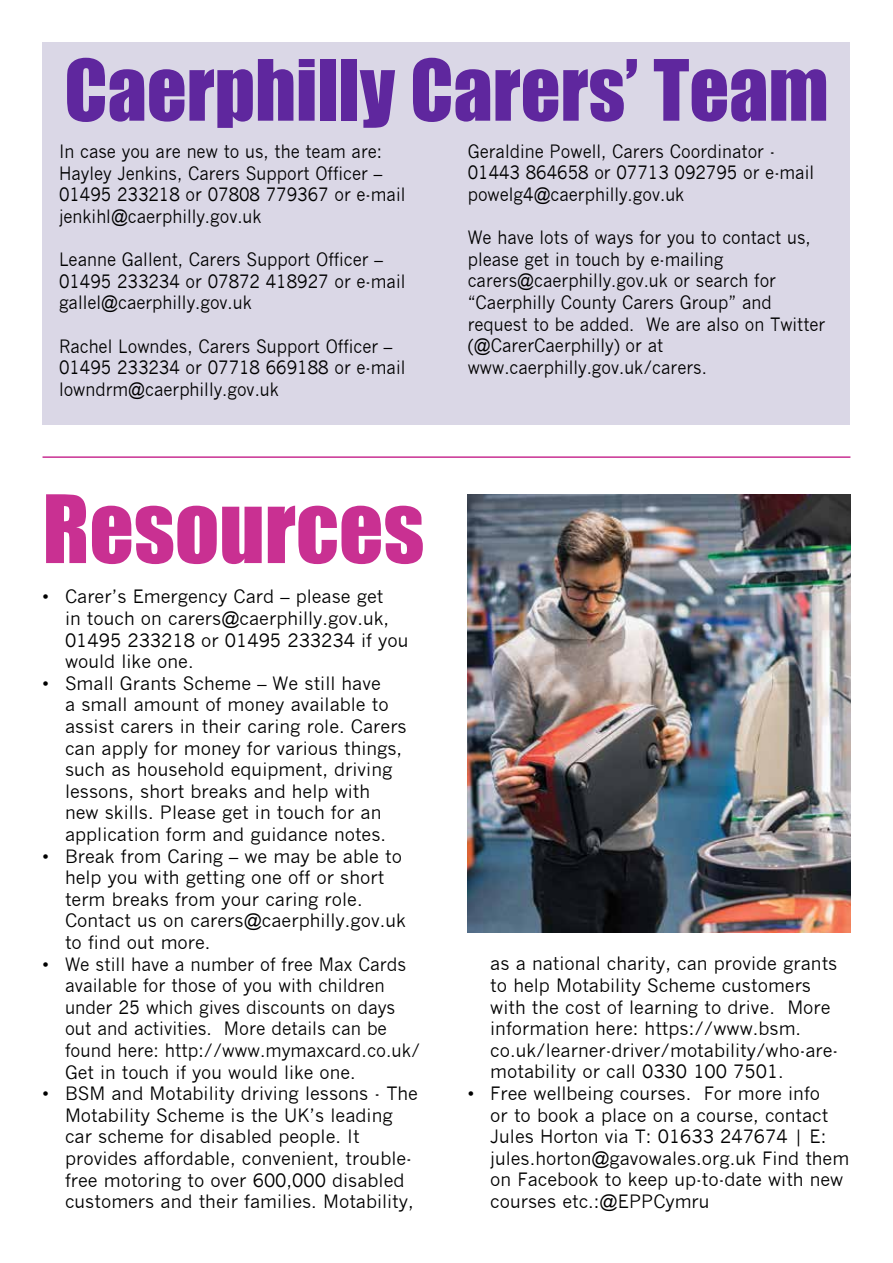
<style>
.page{position:relative;width:893px;height:1263px;background:#fff}
.page>*{position:absolute;margin:0;border:0;box-sizing:border-box;transform-origin:0 0}
.t1{font:87px "Impact";color:#c93092}
.t2{font:78px "Impact";color:#5f279e}
.t3{font:18px/21.6px "News Gothic";color:#000}
.t4{font:18px/21.6px "News Gothic";color:#000;scale:.93 1}
</style>
<div class="page">
<div style="left:43px;top:43px;width:807px;height:381px;background:#dad7e6"></div>
<hr style="left:43px;top:456px;width:807px;height:2px;background:#c93092">
<img style="left:468px;top:494px;width:382px;height:439px">
<h2 class="t2" style="left:64px;top:30px;width:766px">Caerphilly Carers’ Team</h2>
<p class="t4" style="left:59px;top:141px;width:374px">In case you are new to us, the team are:<br>Hayley Jenkins, Carers Support Officer – 01495 233218 or 07808 779367 or e-mail jenkihl@caerphilly.gov.uk</p>
<p class="t4" style="left:59px;top:249px;width:374px">Leanne Gallent, Carers Support Officer –<br>01495 233234 or 07872 418927 or e-mail gallel@caerphilly.gov.uk</p>
<p class="t4" style="left:59px;top:335px;width:374px">Rachel Lowndes, Carers Support Officer –<br>01495 233234 or 07718 669188 or e-mail lowndrm@caerphilly.gov.uk</p>
<p class="t4" style="left:468px;top:140px;width:374px">Geraldine Powell, Carers Coordinator -<br>01443 864658 or 07713 092795 or e-mail powelg4@caerphilly.gov.uk</p>
<p class="t4" style="left:468px;top:227px;width:386px">We have lots of ways for you to contact us, please get in touch by e-mailing carers@caerphilly.gov.uk or search for “Caerphilly County Carers Group” and request to be added. We are also on Twitter (@CarerCaerphilly) or at www.caerphilly.gov.uk/carers.</p>
<h1 class="t1" style="left:43px;top:461px;width:383px">Resources</h1>
<p class="t3" style="left:65px;top:586px;width:345px;text-indent:-22px">• Carer’s Emergency Card – please get<br>in touch on carers@caerphilly.gov.uk,<br>01495 233218 or 01495 233234 if you would like one.</p>
<p class="t3" style="left:65px;top:672px;width:343px;text-indent:-22px">• Small Grants Scheme – We still have<br>a small amount of money available to assist carers in their caring role. Carers can apply for money for various things, such as household equipment, driving lessons, short breaks and help with new skills. Please get in touch for an application form and guidance notes.</p>
<p class="t3" style="left:65px;top:845px;width:342px;text-indent:-22px">• Break from Caring – we may be able to help you with getting one off or short term breaks from your caring role.<br>Contact us on carers@caerphilly.gov.uk to find out more.</p>
<p class="t3" style="left:65px;top:953px;width:357px;text-indent:-22px">• We still have a number of free Max Cards available for those of you with children under 25 which gives discounts on days out and activities. More details can be found here: http://www.mymaxcard.co.uk/ Get in touch if you would like one.</p>
<p class="t3" style="left:65px;top:1083px;width:354px;text-indent:-22px">• BSM and Motability driving lessons - The Motability Scheme is the UK’s leading car scheme for disabled people. It provides affordable, convenient, trouble&shy;free motoring to over 600,000 disabled customers and their families. Motability,</p>
<p class="t3" style="left:490px;top:953px;width:349px">as a national charity, can provide grants to help Motability Scheme customers with the cost of learning to drive. More information here: https://www.bsm. co.uk/learner-driver/motability/who-are&shy;motability or call 0330 100 7501.</p>
<p class="t3" style="left:490px;top:1083px;width:360px;text-indent:-22px">• Free wellbeing courses. For more info<br>or to book a place on a course, contact Jules Horton via T: 01633 247674 | E: jules.horton@gavowales.org.uk Find them on Facebook to keep up-to-date with new courses etc.:@EPPCymru</p>
</div>
